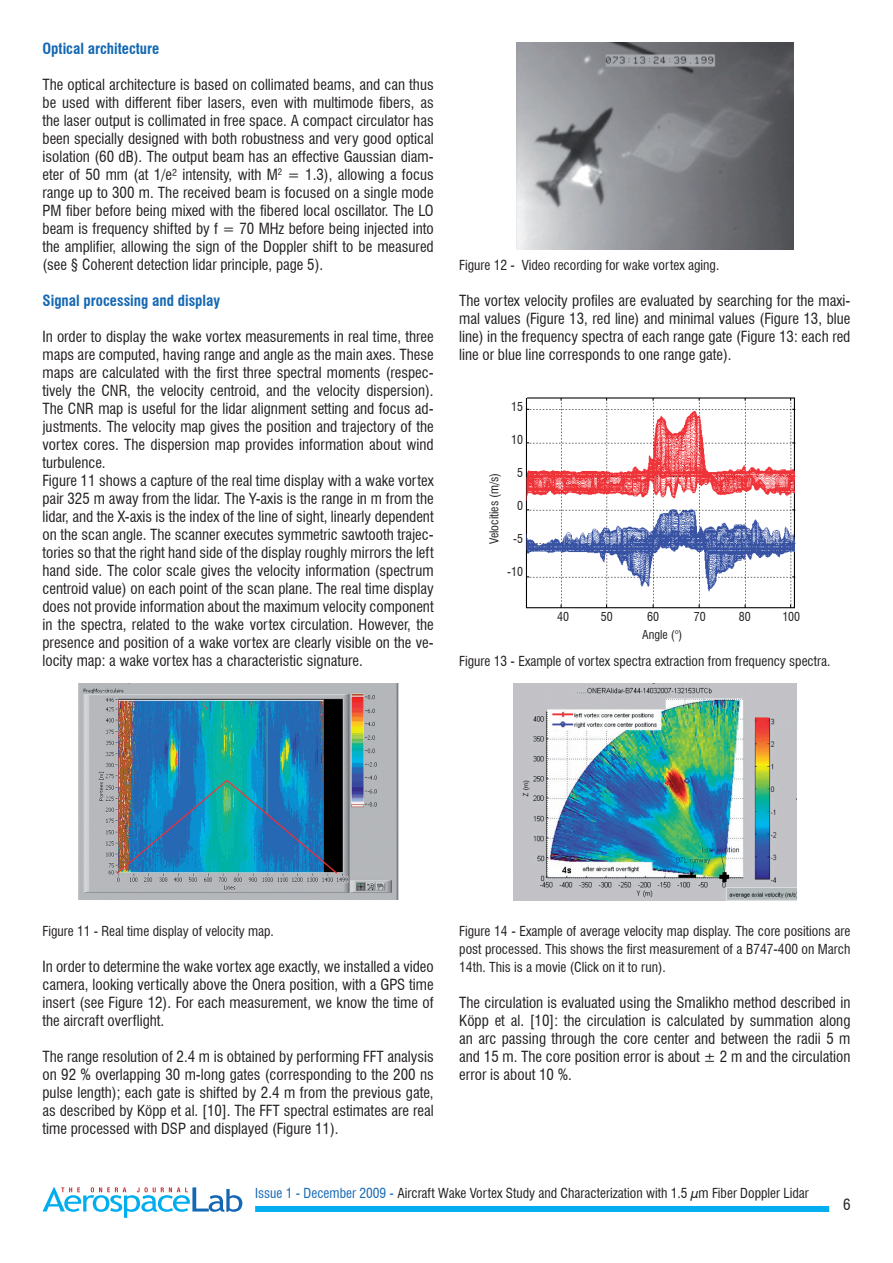
<style>
.page{position:relative;width:893px;height:1263px;background:#fff}
.page>*{position:absolute;margin:0;border:0;box-sizing:border-box;transform-origin:0 0}
.t1{font:condensed 15px/18px "Swiss 721 BT";color:#231f20;text-align:justify}
.t2{font:700 condensed 15px "Swiss 721 BT";color:#1468b3}
.t3{font:condensed 13.5px/18px "Swiss 721 BT";color:#231f20;text-align:justify}
.t4{font:condensed 12px "Swiss 721 BT";color:#231f20}
.s1{color:#1468b3}
</style>
<div class="page">
<div style="left:255px;top:1206px;width:574px;height:6px;background:#00aeef"></div>
<svg style="left:43px;top:1187px;width:199px;height:31px"></svg>
<img style="left:78px;top:684px;width:320px;height:215px">
<img style="left:517px;top:43px;width:276px;height:207px">
<img style="left:525px;top:397px;width:271px;height:212px">
<img style="left:513px;top:684px;width:283px;height:217px">
<p class="t2" style="left:43px;top:40px;width:118px">Optical architecture</p>
<p class="t1" style="left:43px;top:76px;width:393px">The optical architecture is based on collimated beams, and can thus be used with different fiber lasers, even with multimode fibers, as the laser output is collimated in free space. A compact circulator has been specially designed with both robustness and very good optical isolation (60 dB). The output beam has an effective Gaussian diam&shy;eter of 50 mm (at 1/e² intensity, with M<sup>2</sup> = 1.3), allowing a focus range up to 300 m. The received beam is focused on a single mode PM fiber before being mixed with the fibered local oscillator. The LO beam is frequency shifted by f = 70 MHz before being injected into the amplifier, allowing the sign of the Doppler shift to be measured (see § Coherent detection lidar principle, page 5).</p>
<p class="t2" style="left:43px;top:292px;width:179px">Signal processing and display</p>
<p class="t1" style="left:43px;top:328px;width:393px;text-align:left">In order to display the wake vortex measurements in real time, three maps are computed, having range and angle as the main axes. These maps are calculated with the first three spectral moments (respec&shy;tively the CNR, the velocity centroid, and the velocity dispersion).<br>The CNR map is useful for the lidar alignment setting and focus ad&shy;justments. The velocity map gives the position and trajectory of the vortex cores. The dispersion map provides information about wind turbulence.<br>Figure 11 shows a capture of the real time display with a wake vortex pair 325 m away from the lidar. The Y-axis is the range in m from the lidar, and the X-axis is the index of the line of sight, linearly dependent on the scan angle. The scanner executes symmetric sawtooth trajec&shy;tories so that the right hand side of the display roughly mirrors the left hand side. The color scale gives the velocity information (spectrum centroid value) on each point of the scan plane. The real time display does not provide information about the maximum velocity component in the spectra, related to the wake vortex circulation. However, the presence and position of a wake vortex are clearly visible on the ve&shy;locity map: a wake vortex has a characteristic signature.</p>
<p class="t3" style="left:459px;top:256px;width:262px">Figure 12 - Video recording for wake vortex aging.</p>
<p class="t1" style="left:459px;top:292px;width:393px">The vortex velocity profiles are evaluated by searching for the maxi&shy;mal values (Figure 13, red line) and minimal values (Figure 13, blue line) in the frequency spectra of each range gate (Figure 13: each red line or blue line corresponds to one range gate).</p>
<p class="t4" style="left:511px;top:400px;width:13px">15</p>
<p class="t4" style="left:511px;top:433px;width:13px">10</p>
<p class="t4" style="left:517px;top:466px;width:7px">5</p>
<p class="t4" style="left:517px;top:499px;width:7px">0</p>
<p class="t4" style="left:513px;top:532px;width:11px">-5</p>
<p class="t4" style="left:507px;top:565px;width:17px">-10</p>
<p class="t4" style="left:487px;top:544px;width:73px;rotate:-90deg">Velocities (m/s)</p>
<p class="t4" style="left:557px;top:610px;width:13px">40</p>
<p class="t4" style="left:601px;top:610px;width:13px">50</p>
<p class="t4" style="left:647px;top:610px;width:13px">60</p>
<p class="t4" style="left:694px;top:610px;width:13px">70</p>
<p class="t4" style="left:739px;top:610px;width:13px">80</p>
<p class="t4" style="left:782px;top:610px;width:19px">100</p>
<p class="t4" style="left:642px;top:628px;width:42px">Angle (°)</p>
<p class="t3" style="left:459px;top:652px;width:373px">Figure 13 - Example of vortex spectra extraction from frequency spectra.</p>
<p class="t3" style="left:43px;top:922px;width:233px">Figure 11 - Real time display of velocity map.</p>
<p class="t1" style="left:43px;top:958px;width:393px">In order to determine the wake vortex age exactly, we installed a video camera, looking vertically above the Onera position, with a GPS time insert (see Figure 12). For each measurement, we know the time of the aircraft overflight.</p>
<p class="t1" style="left:43px;top:1048px;width:393px">The range resolution of 2.4 m is obtained by performing FFT analysis on 92 % overlapping 30 m-long gates (corresponding to the 200 ns pulse length); each gate is shifted by 2.4 m from the previous gate, as described by Köpp et al. [10]. The FFT spectral estimates are real time processed with DSP and displayed (Figure 11).</p>
<p class="t3" style="left:459px;top:922px;width:393px">Figure 14 - Example of average velocity map display. The core positions are post processed. This shows the first measurement of a B747-400 on March 14th. This is a movie (Click on it to run).</p>
<p class="t1" style="left:459px;top:994px;width:393px">The circulation is evaluated using the Smalikho method described in Köpp et al. [10]: the circulation is calculated by summation along an arc passing through the core center and between the radii 5 m and 15 m. The core position error is about ± 2 m and the circulation error is about 10 %.</p>
<p class="t3" style="left:255px;top:1184px;width:555px"><span class="s1">Issue 1 - December 2009 -</span> Aircraft wake vortex study and characterization with 1.5 µm fiber Doppler lidar</p>
<p class="t1" style="left:843px;top:1195px;width:9px">6</p>
</div>
